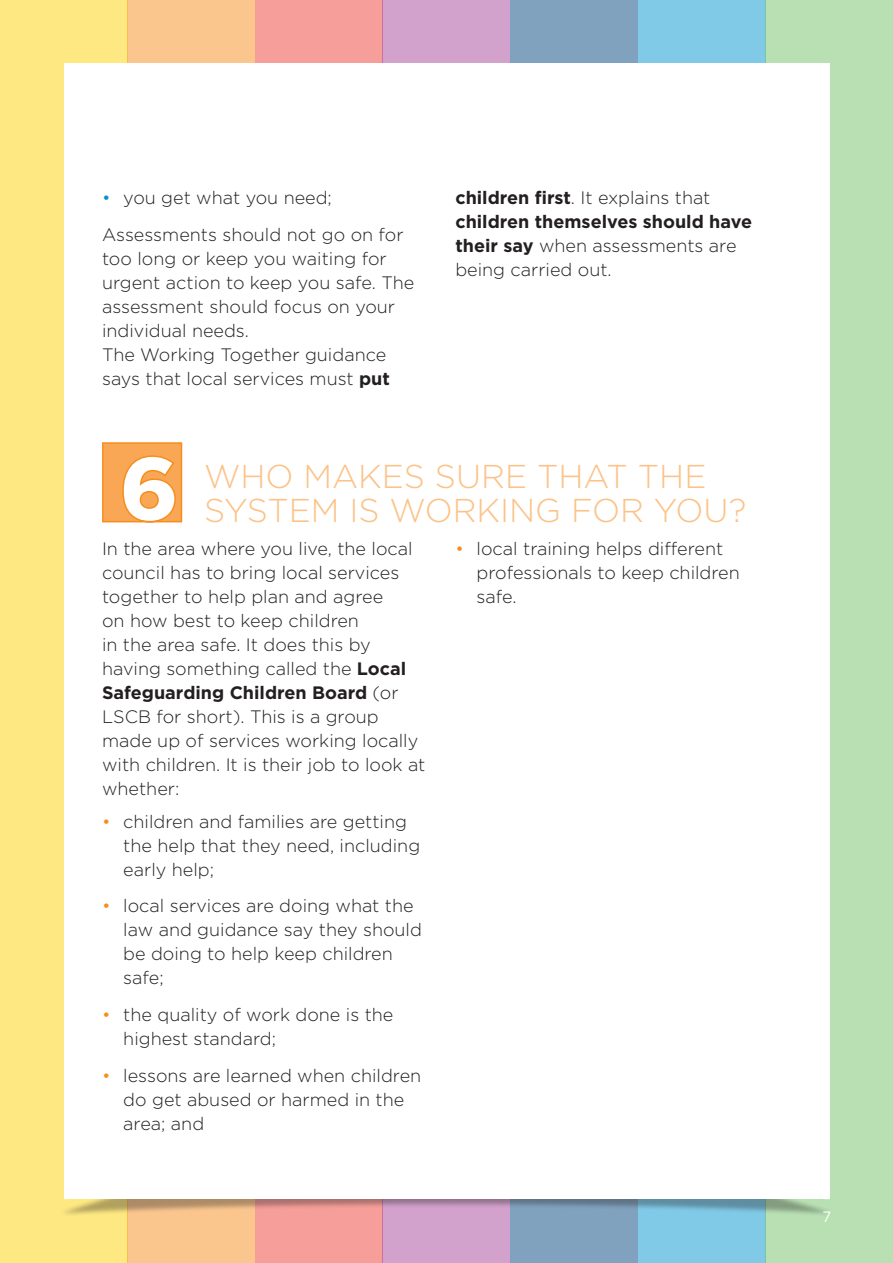
<style>
.page{position:relative;width:893px;height:1263px;background:#fff}
.page>*{position:absolute;margin:0;border:0;box-sizing:border-box;transform-origin:0 0}
.t1{font:300 33px/34.5px "Gotham HTF";color:#fcc287}
.Tabbed_Para{font:300 18px/24px "Gotham HTF";color:#231f20}
.t2{font:700 18px/24px "Gotham HTF";color:#231f20}
.t3{font:15px "Gotham HTF";color:#fff}
.s1{color:#0093d0}
.s2{font-weight:700}
.s3{font-weight:300}
.s4{color:#f68e1e}
</style>
<div class="page">
<div style="left:0;top:0;width:128px;height:1263px;background:#fee882"></div>
<div style="left:128px;top:0;width:127px;height:1263px;background:#fac68e"></div>
<div style="left:255px;top:0;width:128px;height:1263px;background:#f69e99"></div>
<div style="left:383px;top:0;width:127px;height:1263px;background:#d2a1cc"></div>
<div style="left:510px;top:0;width:128px;height:1263px;background:#80a2be"></div>
<div style="left:638px;top:0;width:127px;height:1263px;background:#80c9e7"></div>
<div style="left:765px;top:0;width:128px;height:1263px;background:linear-gradient(to right,#b9e0b4,#b9e0b4)"></div>
<div style="left:60px;top:1189px;width:773px;height:27px;background:#231f20;opacity:.35"></div>
<div style="left:64px;top:64px;width:765px;height:1135px;background:#fff"></div>
<svg style="left:102px;top:442px;width:81px;height:81px"></svg>
<p class="Tabbed_Para" style="left:102px;top:186px;width:231px"><span class="s1">•</span> you get what you need;</p>
<p class="Tabbed_Para" style="left:102px;top:222px;width:314px">Assessments should not go on for too long or keep you waiting for urgent action to keep you safe. The assessment should focus on your individual needs.</p>
<p class="Tabbed_Para" style="left:102px;top:342px;width:289px">The Working Together guidance says that local services must <span class="s2">put</span></p>
<p class="t2" style="left:455px;top:185px;width:298px">children first<span class="s3">. It explains that </span>children themselves should have their say <span class="s3">when assessments are being carried out.</span></p>
<p class="t1" style="left:204px;top:459px;width:544px">WHO MAKES SURE THAT THE<br>SYSTEM IS WORKING FOR YOU?</p>
<p class="Tabbed_Para" style="left:102px;top:536px;width:325px">In the area where you live, the local council has to bring local services together to help plan and agree<br>on how best to keep children<br>in the area safe. It does this by having something called the <span class="s2">Local<br>Safeguarding Children Board</span> (or<br>LSCB for short). This is a group made up of services working locally with children. It is their job to look at whether:</p>
<p class="Tabbed_Para" style="left:123px;top:809px;width:298px;text-indent:-21px"><span class="s4">•</span> children and families are getting the help that they need, including early help;</p>
<p class="Tabbed_Para" style="left:123px;top:894px;width:300px;text-indent:-21px"><span class="s4">•</span> local services are doing what the law and guidance say they should be doing to help keep children safe;</p>
<p class="Tabbed_Para" style="left:123px;top:1002px;width:272px;text-indent:-21px"><span class="s4">•</span> the quality of work done is the highest standard;</p>
<p class="Tabbed_Para" style="left:123px;top:1063px;width:299px;text-indent:-21px"><span class="s4">•</span> lessons are learned when children do get abused or harmed in the area; and</p>
<p class="Tabbed_Para" style="left:477px;top:536px;width:265px;text-indent:-21px"><span class="s4">•</span> local training helps different professionals to keep children safe.</p>
<p class="t3" style="left:822px;top:1209px;width:10px">7</p>
</div>
